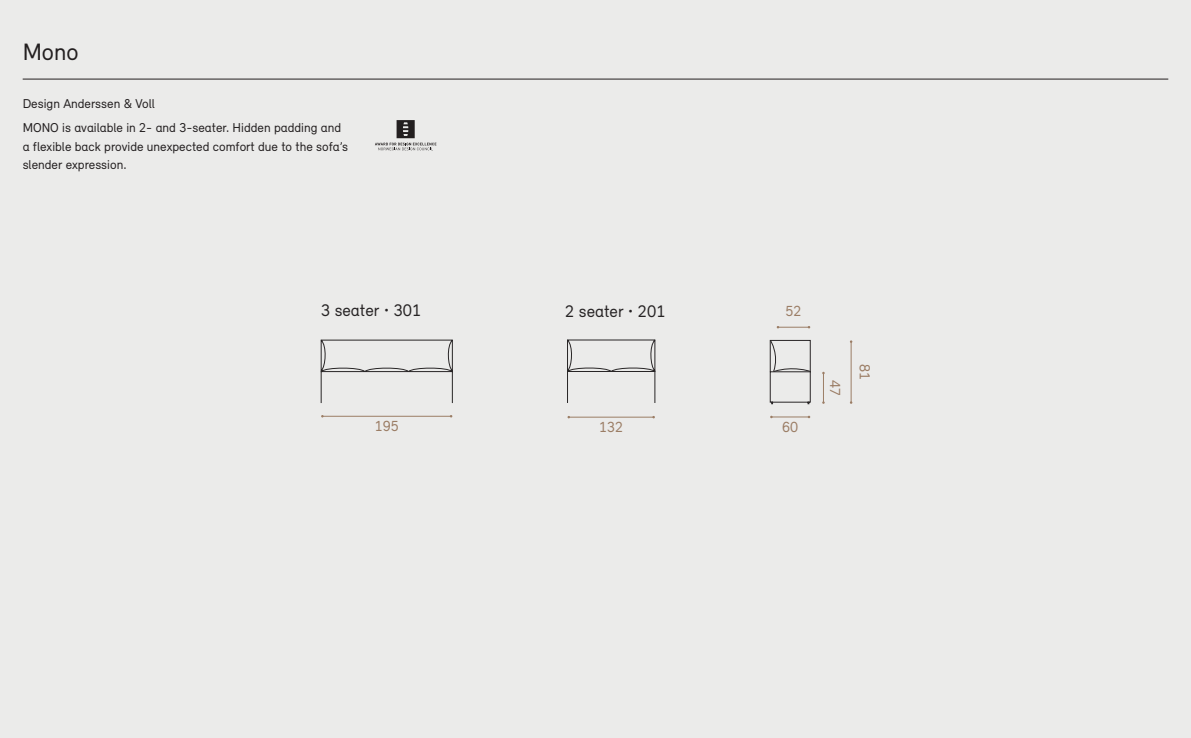
<style>
.page{position:relative;width:1191px;height:738px;background:#fff}
.page>*{position:absolute;margin:0;border:0;box-sizing:border-box;transform-origin:0 0}
.t1{font:24.3px "Relevant";color:#231f20}
.t2{font:17.2px "Relevant";color:#262324}
.t3{font:15px "Relevant";color:#9b7d65}
.Small{font:13.2px/18.5px "Relevant";color:#231f20}
</style>
<div class="page">
<div style="left:0;top:0;width:1191px;height:737px;background:#ebebea"></div>
<hr style="left:23px;top:79px;width:1145px;height:1px;background:#231f20">
<svg style="left:375px;top:120px;width:61px;height:30px"></svg>
<svg style="left:320px;top:339px;width:133px;height:64px"></svg>
<hr style="left:322px;top:415px;width:129px;height:1px;background:#9b7d65">
<svg style="left:567px;top:339px;width:88px;height:64px"></svg>
<hr style="left:568px;top:416px;width:85px;height:1px;background:#9b7d65">
<svg style="left:769px;top:339px;width:42px;height:65px"></svg>
<hr style="left:770px;top:371px;width:40px;height:1px;background:#282526">
<hr style="left:823px;top:372px;width:1px;height:30px;background:#9b7d65">
<hr style="left:771px;top:416px;width:38px;height:1px;background:#9b7d65">
<hr style="left:778px;top:326px;width:31px;height:1px;background:#9b7d65">
<hr style="left:851px;top:341px;width:1px;height:61px;background:#9b7d65">
<h3 class="t1" style="left:23px;top:37px;width:57px">Mono</h3>
<p class="Small" style="left:23px;top:94px;width:134px">Design Anderssen &amp; Voll</p>
<p class="Small" style="left:23px;top:118px;width:327px">MONO is available in 2- and 3-seater. Hidden padding and a flexible back provide unexpected comfort due to the sofa’s slender expression.</p>
<p class="t2" style="left:321px;top:299px;width:102px">3 seater • 301</p>
<p class="t3" style="left:375px;top:416px;width:26px">195</p>
<p class="t2" style="left:595px;top:300px;width:102px">3 seater • 301</p>
<p class="t2" style="left:565px;top:300px;width:102px">2 seater • 201</p>
<p class="t3" style="left:785px;top:302px;width:18px">52</p>
<p class="t3" style="left:844px;top:380px;width:18px;rotate:90deg">47</p>
<p class="t3" style="left:874px;top:364px;width:18px;rotate:90deg">81</p>
<p class="t3" style="left:599px;top:417px;width:26px">132</p>
<p class="t3" style="left:782px;top:417px;width:18px">60</p>
</div>
